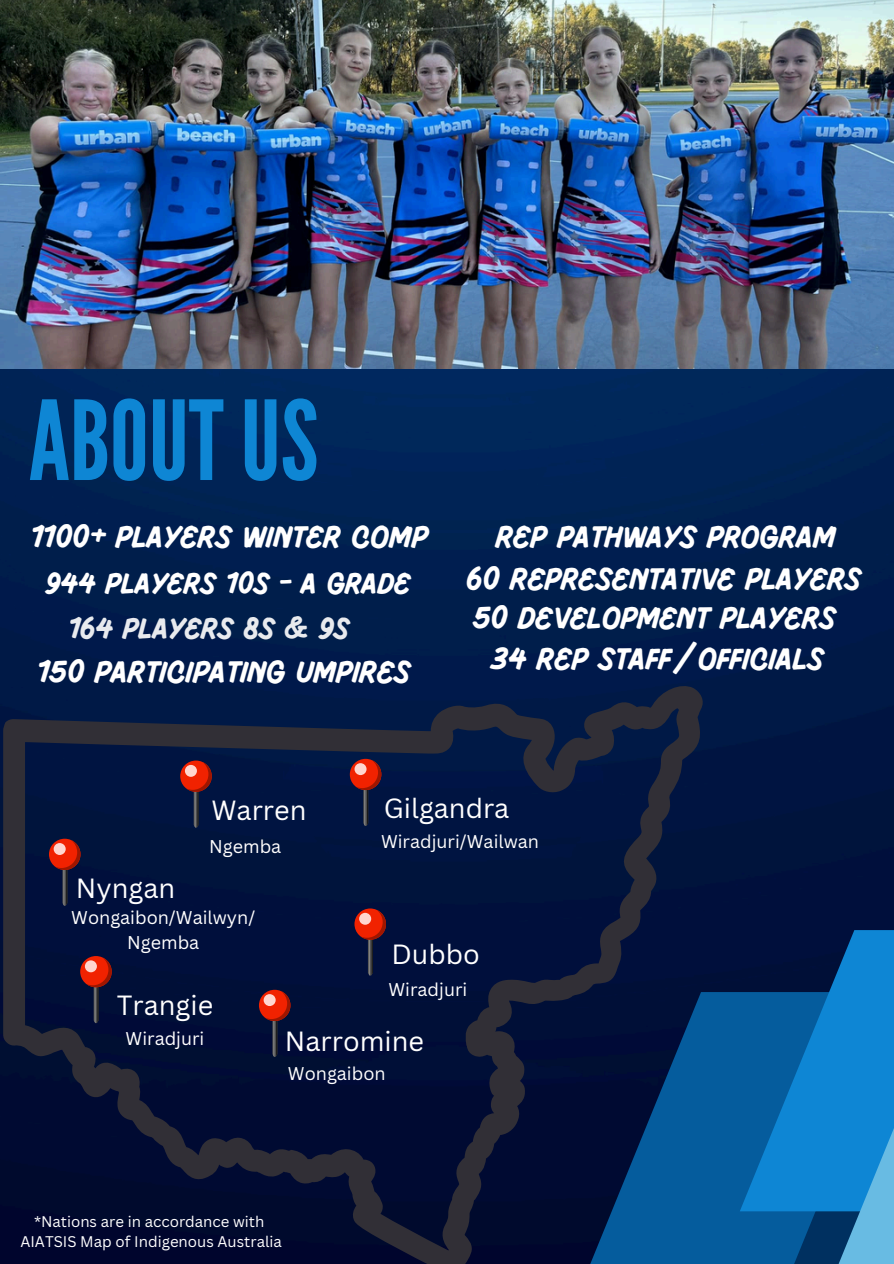
<style>
.page{position:relative;width:894px;height:1264px;background:#fff}
.page>*{position:absolute;margin:0;border:0;box-sizing:border-box;transform-origin:0 0}
.t1{font:109.8px "League Gothic";color:#0e86d4}
.t2{font:700 31.5px "Pluma";color:#fff}
.t3{font:700 30px "Pluma";color:#fff}
.t4{font:27px "Canva Sans";color:#fff}
.t5{font:18px/24.8px "Canva Sans";color:#fff;text-align:center}
.t6{font:15px "Canva Sans";color:#fff}
</style>
<div class="page">
<img style="left:0;top:368px;width:893px;height:895px">
<div style="left:705px;top:992px;width:34px;height:271px;background:#055c9d"></div>
<svg style="left:739px;top:930px;width:154px;height:333px"></svg>
<img style="left:0;top:0;width:893px;height:368px">
<svg style="left:3px;top:682px;width:702px;height:581px;fill:#000f37"></svg>
<svg style="left:49px;top:838px;width:31px;height:32px"></svg>
<svg style="left:55px;top:840px;width:25px;height:66px"></svg>
<div style="left:54px;top:843px;width:12px;height:12px;background:#ffd6cf;border-radius:50%"></div>
<div style="left:180px;top:760px;width:32px;height:31px;background:#f12200;border-radius:50%"></div>
<svg style="left:186px;top:761px;width:26px;height:67px"></svg>
<div style="left:185px;top:765px;width:12px;height:11px;background:#ffd6cf;border-radius:50%"></div>
<svg style="left:350px;top:758px;width:31px;height:32px"></svg>
<svg style="left:356px;top:760px;width:25px;height:66px"></svg>
<div style="left:354px;top:763px;width:12px;height:12px;background:#ffd6cf;border-radius:50%"></div>
<svg style="left:259px;top:989px;width:31px;height:32px"></svg>
<svg style="left:265px;top:991px;width:25px;height:66px"></svg>
<div style="left:263px;top:994px;width:12px;height:12px;background:#ffd6cf;border-radius:50%"></div>
<svg style="left:354px;top:908px;width:32px;height:31px"></svg>
<svg style="left:360px;top:909px;width:26px;height:66px"></svg>
<div style="left:359px;top:912px;width:12px;height:12px;background:#ffd6cf;border-radius:50%"></div>
<div style="left:80px;top:956px;width:32px;height:31px;background:#f12200;border-radius:50%"></div>
<svg style="left:86px;top:957px;width:26px;height:66px"></svg>
<div style="left:85px;top:960px;width:12px;height:12px;background:#ffd6cf;border-radius:50%"></div>
<h1 class="t1" style="left:29px;top:377px;width:291px">ABOUTUS</h1>
<h3 class="t2" style="left:31px;top:523px;width:398px">1100+ PLAYERS WINTER COMP</h3>
<h3 class="t3" style="left:46px;top:570px;width:366px">944 PLAYERS 10S - A GRADE</h3>
<h2 class="t2" style="left:496px;top:523px;width:341px">REP PATHWAYS PROGRAM</h2>
<p class="t2" style="left:466px;top:566px;width:396px">60 REPRESENTATIVE PLAYERS</p>
<p class="t3" style="left:69px;top:615px;width:282px">164 PLAYERS 8S &amp; 9S</p>
<h3 class="t2" style="left:473px;top:604px;width:364px">50 DEVELOPMENT PLAYERS</h3>
<p class="t2" style="left:37px;top:658px;width:375px">150 PARTICIPATING UMPIRES</p>
<h4 class="t2" style="left:491px;top:646px;width:334px">34 REP STAFF/OFFICIALS</h4>
<h3 class="t4" style="left:211px;top:790px;width:96px">Warren</h3>
<h3 class="t4" style="left:384px;top:789px;width:127px">Gilgandra</h3>
<h2 class="t4" style="left:76px;top:869px;width:101px">Nyngan</h2>
<p class="t5" style="left:209px;top:833px;width:74px">Ngemba</p>
<p class="t5" style="left:71px;top:904px;width:185px">Wongaibon/Wailwyn/<br>Ngemba</p>
<h3 class="t4" style="left:117px;top:986px;width:98px">Trangie</h3>
<p class="t5" style="left:381px;top:828px;width:159px">Wiradjuri/Wailwan</p>
<p class="t4" style="left:391px;top:934px;width:90px">Dubbo</p>
<h4 class="t5" style="left:388px;top:977px;width:80px">Wiradjuri</h4>
<h4 class="t5" style="left:125px;top:1025px;width:80px">Wiradjuri</h4>
<p class="t4" style="left:285px;top:1022px;width:140px">Narromine</p>
<h5 class="t5" style="left:288px;top:1060px;width:99px">Wongaibon</h5>
<h5 class="t6" style="left:34px;top:1210px;width:232px">*Nations are in accordance with</h5>
<h5 class="t6" style="left:20px;top:1231px;width:263px">AIATSIS Map of Indigenous Australia</h5>
</div>
